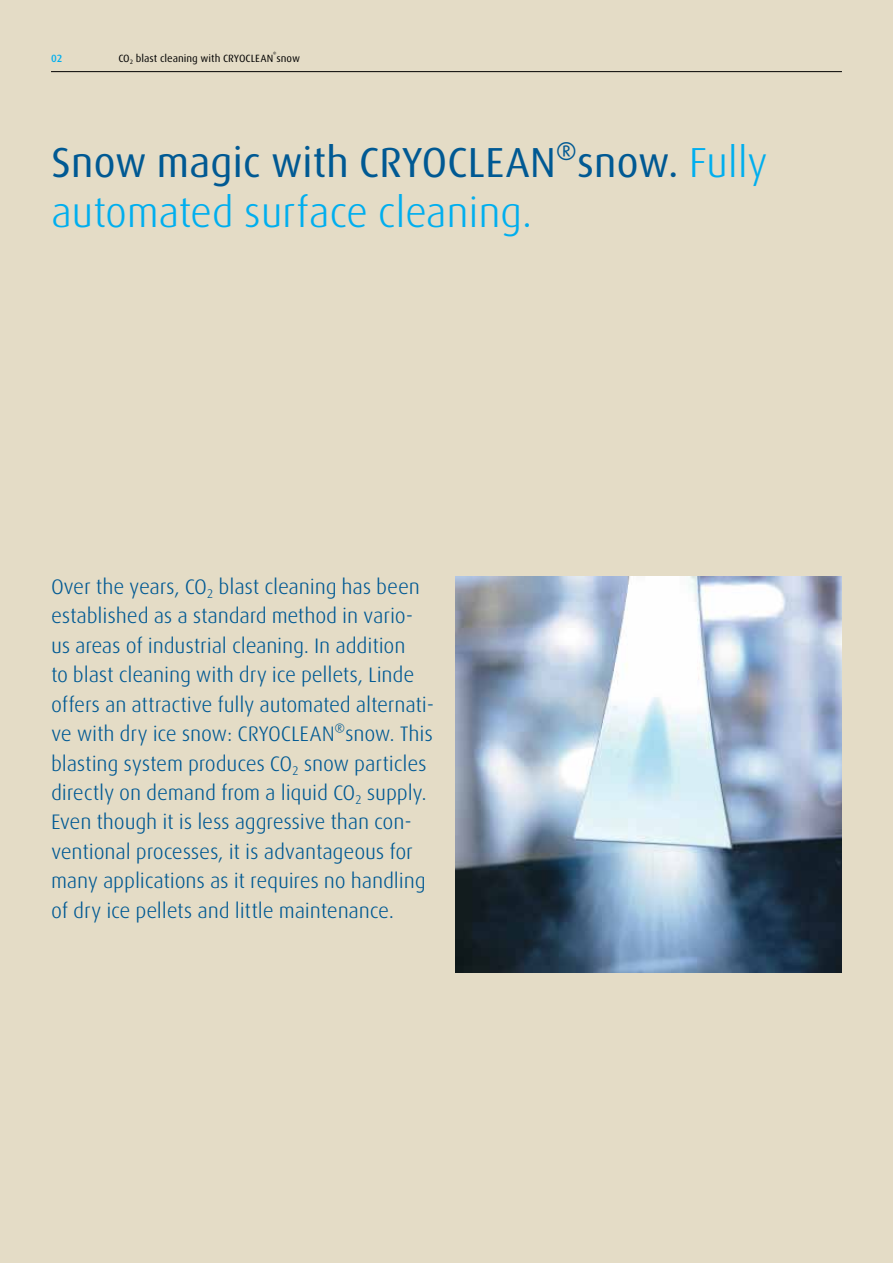
<style>
.page{position:relative;width:893px;height:1263px;background:#e4dcc6}
.page>*{position:absolute;margin:0;border:0;box-sizing:border-box;transform-origin:0 0}
.t1{font:300 42px/50.4px "Linde Dax Global";letter-spacing:-.01em;color:#00aeef}
.t2{font:300 21px/29.4px "Linde Dax Global";letter-spacing:-.01em;color:#005993}
.t3{font:10.5px "Linde Dax Global";color:#000}
.t4{font:500 10.5px "Linde Dax Global";color:#00aeef}
.t5{font:6.3px "Linde Dax Global";color:#000}
.s1{font-weight:400;color:#005993}
</style>
<div class="page">
<img style="left:455px;top:576px;width:387px;height:396px">
<hr style="left:51px;top:71px;width:791px;height:1px;background:#000">
<p class="t5" style="left:273px;top:51px;width:5px">®</p>
<p class="t4" style="left:51px;top:52px;width:13px">02</p>
<p class="t3" style="left:118px;top:52px;width:183px">CO<sub>2</sub> blast cleaning with CRYOCLEAN snow</p>
<h1 class="t1" style="left:51px;top:137px;width:718px"><span class="s1">Snow magic with CRYOCLEAN®snow.</span> Fully automated surface cleaning.</h1>
<p class="t2" style="left:51px;top:572px;width:385px">Over the years, CO<sub>2</sub> blast cleaning has been established as a standard method in vario&shy;us areas of industrial cleaning. In addition<br>to blast cleaning with dry ice pellets, Linde offers an attractive fully automated alternati&shy;ve with dry ice snow: CRYOCLEAN®snow. This blasting system produces CO<sub>2</sub> snow particles directly on demand from a liquid CO<sub>2</sub> supply.<br>Even though it is less aggressive than con&shy;ventional processes, it is advantageous for many applications as it requires no handling of dry ice pellets and little maintenance.</p>
</div>
